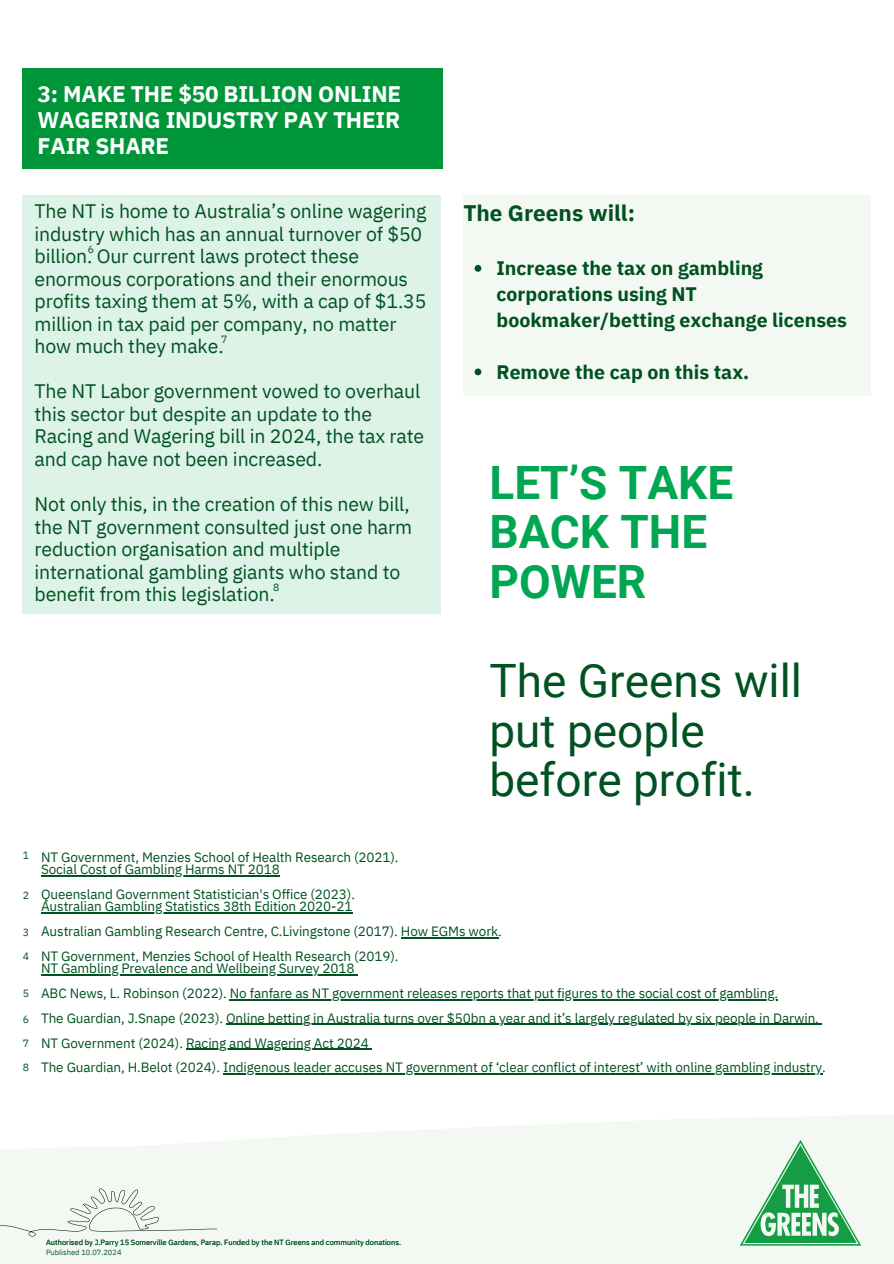
<style>
.page{position:relative;width:894px;height:1264px;background:#fff}
.page>*{position:absolute;margin:0;border:0;box-sizing:border-box;transform-origin:0 0}
.t1{font:45.9px/49.5px "Roboto";color:#005221}
.t2{font:700 45.9px/49.5px "Roboto";color:#00a651}
.t3{font:700 22.5px/25.8px "IBM Plex Sans";letter-spacing:-.01em;color:#fff;text-align:justify}
.t4{font:700 22.5px "IBM Plex Sans";color:#005221}
.t5{font:19.5px/22.5px "IBM Plex Sans";letter-spacing:-.01em;color:#005221}
.t6{font:700 19.5px/25.8px "IBM Plex Sans";color:#005221}
.t7{font:13.5px/24.8px "IBM Plex Sans";letter-spacing:-.01em;color:#005221}
.t8{font:10.5px "IBM Plex Sans";color:#005221}
.t9{font:7.5px/10.2px "IBM Plex Sans";color:#005221}
</style>
<div class="page">
<div style="left:23px;top:69px;width:420px;height:100px;background:#009539"></div>
<div style="left:463px;top:195px;width:407px;height:201px;background:#f3f9f2"></div>
<svg style="left:474px;top:265px;width:7px;height:7px"></svg>
<svg style="left:474px;top:368px;width:7px;height:7px"></svg>
<svg style="left:0;top:1115px;width:893px;height:148px;fill:#f3f9f2"></svg>
<svg style="left:0;top:1188px;width:217px;height:48px"></svg>
<div style="left:23px;top:195px;width:418px;height:418px;background:#def3e8"></div>
<hr style="left:41px;top:875px;width:239px;height:1px;background:#005221">
<hr style="left:41px;top:912px;width:311px;height:1px;background:#005221">
<hr style="left:401px;top:937px;width:97px;height:1px;background:#005221">
<hr style="left:41px;top:974px;width:313px;height:1px;background:#005221">
<hr style="left:230px;top:999px;width:547px;height:1px;background:#005221">
<hr style="left:226px;top:1023px;width:592px;height:2px;background:#005221">
<hr style="left:186px;top:1048px;width:183px;height:1px;background:#005221">
<hr style="left:223px;top:1073px;width:598px;height:1px;background:#005221">
<p class="t3" style="left:37px;top:81px;width:365px">3: MAKE THE $50 BILLION ONLINE WAGERING INDUSTRY PAY THEIR FAIR SHARE</p>
<p class="t5" style="left:34px;top:200px;width:393px">The NT is home to Australia’s online wagering industry which has an annual turnover of $50 billion. Our current laws protect these enormous corporations and their enormous profits taxing them at 5%, with a cap of $1.35 million in tax paid per company, no matter how much they make.</p>
<p class="t5" style="left:34px;top:380px;width:391px">The NT Labor government vowed to overhaul this sector but despite an update to the Racing and Wagering bill in 2024, the tax rate and cap have not been increased.</p>
<p class="t5" style="left:34px;top:492px;width:379px">Not only this, in the creation of this new bill, the NT government consulted just one harm reduction organisation and multiple international gambling giants who stand to benefit from this legislation.</p>
<h4 class="t8" style="left:88px;top:242px;width:8px">6</h4>
<p class="t8" style="left:221px;top:332px;width:8px">7</p>
<p class="t8" style="left:273px;top:580px;width:8px">8</p>
<h3 class="t4" style="left:463px;top:198px;width:173px">The Greens will:</h3>
<h5 class="t6" style="left:496px;top:255px;width:352px">Increase the tax on gambling corporations using NT bookmaker/betting exchange licenses</h5>
<h5 class="t6" style="left:496px;top:358px;width:254px">Remove the cap on this tax.</h5>
<h1 class="t2" style="left:489px;top:458px;width:245px">LET’S TAKE<br>BACK THE<br>POWER</h1>
<h1 class="t1" style="left:489px;top:656px;width:314px">The Greens will put people before profit.</h1>
<p class="t8" style="left:23px;top:848px;width:8px">1</p>
<p class="t8" style="left:23px;top:887px;width:8px">2</p>
<p class="t8" style="left:23px;top:925px;width:8px">3</p>
<p class="t8" style="left:23px;top:948px;width:8px">4</p>
<p class="t8" style="left:23px;top:986px;width:8px">5</p>
<p class="t8" style="left:23px;top:1011px;width:8px">6</p>
<p class="t8" style="left:23px;top:1035px;width:8px">7</p>
<p class="t8" style="left:23px;top:1059px;width:8px">8</p>
<p class="t7" style="left:41px;top:844px;width:359px">NT Government, Menzies School of Health Research (2021).</p>
<h6 class="t7" style="left:41px;top:856px;width:315px">Social Cost of Gambling Harms NT 2018<br>Queensland Government Statistician's Office (2023).</h6>
<h6 class="t7" style="left:41px;top:893px;width:462px">Australian Gambling Statistics 38th Edition 2020-21<br>Australian Gambling Research Centre, C.Livingstone (2017). How EGMs work.</h6>
<h6 class="t7" style="left:41px;top:943px;width:359px">NT Government, Menzies School of Health Research (2019).</h6>
<h6 class="t7" style="left:41px;top:955px;width:738px">NT Gambling Prevalence and Wellbeing Survey 2018<br>ABC News, L. Robinson (2022). No fanfare as NT government releases reports that put figures to the social cost of gambling.</h6>
<h6 class="t7" style="left:41px;top:1005px;width:779px">The Guardian, J.Snape (2023). Online betting in Australia turns over $50bn a year and it’s largely regulated by six people in Darwin.</h6>
<h6 class="t7" style="left:41px;top:1030px;width:329px">NT Government (2024). Racing and Wagering Act 2024</h6>
<h6 class="t7" style="left:41px;top:1054px;width:786px">The Guardian, H.Belot (2024). Indigenous leader accuses NT government of ‘clear conflict of interest’ with online gambling industry.</h6>
<p class="t9" style="left:46px;top:1237px;width:356px">Authorised by J.Parry 15 Somerville Gardens, Parap. Funded by the NT Greens and community donations.<br>Published 10.07.2024</p>
</div>
